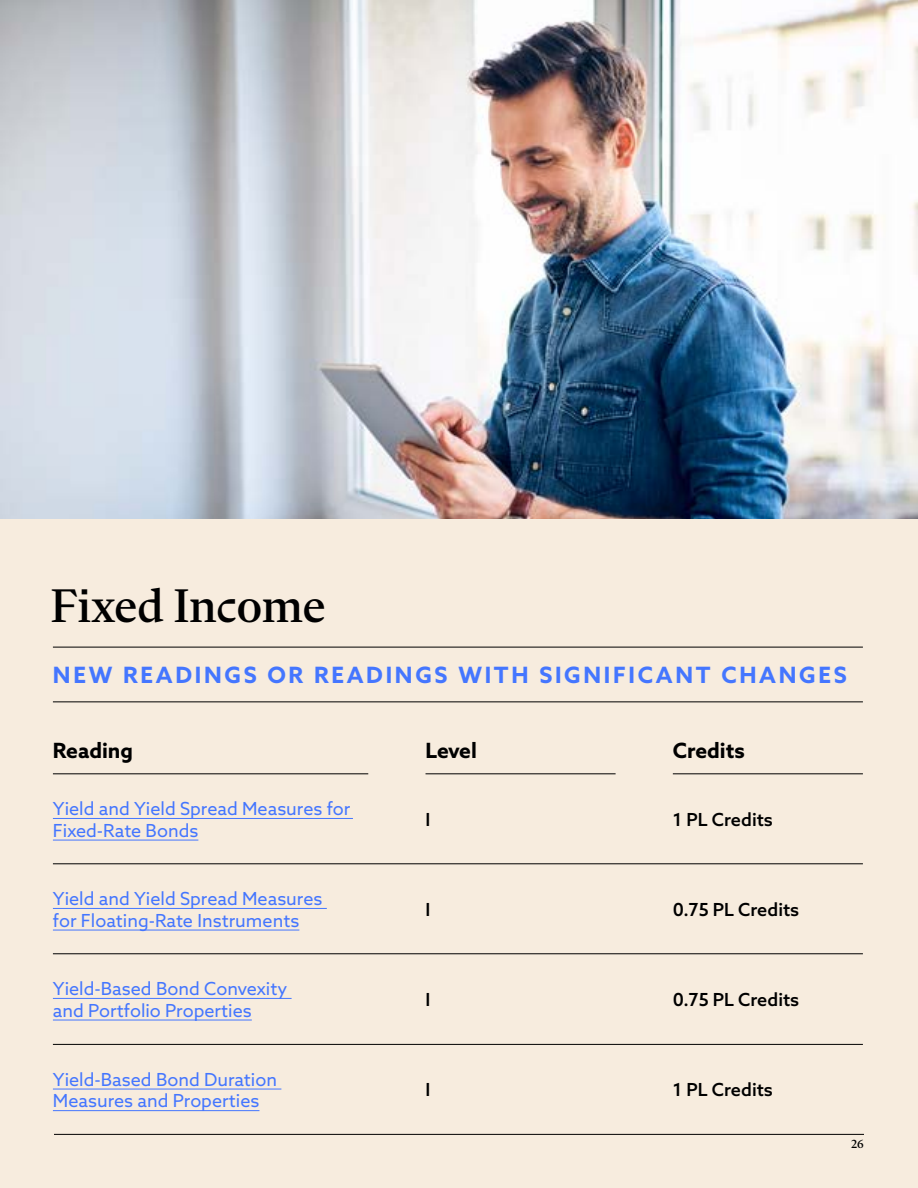
<style>
.page{position:relative;width:918px;height:1188px;background:#f7ecde}
.page>*{position:absolute;margin:0;border:0;box-sizing:border-box;transform-origin:0 0}
.t1{font:500 48px "Flecha S";color:#000}
.t2{font:700 22.5px "Azo Sans";letter-spacing:.12em;color:#4476ff}
.t3{font:700 21px "Azo Sans";color:#000}
.t4{font:18px/21.6px "Azo Sans";color:#4476ff}
.t5{font:500 18px "Azo Sans";color:#000}
.t6{font:500 12px "Flecha S";color:#000}
</style>
<div class="page">
<hr style="left:53px;top:908px;width:274px;height:1px;background:#4476ff">
<hr style="left:53px;top:930px;width:246px;height:1px;background:#4476ff">
<hr style="left:53px;top:998px;width:239px;height:1px;background:#4476ff">
<hr style="left:53px;top:1020px;width:199px;height:1px;background:#4476ff">
<hr style="left:53px;top:1089px;width:228px;height:1px;background:#4476ff">
<hr style="left:53px;top:1110px;width:206px;height:1px;background:#4476ff">
<hr style="left:53px;top:647px;width:810px;height:1px;background:#000">
<hr style="left:53px;top:701px;width:810px;height:1px;background:#000">
<hr style="left:53px;top:953px;width:810px;height:1px;background:#000">
<hr style="left:53px;top:863px;width:810px;height:1px;background:#000">
<hr style="left:53px;top:1044px;width:810px;height:1px;background:#000">
<hr style="left:54px;top:1134px;width:810px;height:1px;background:#000">
<hr style="left:53px;top:773px;width:315px;height:1px;background:#000">
<hr style="left:426px;top:773px;width:190px;height:1px;background:#000">
<hr style="left:673px;top:773px;width:190px;height:1px;background:#000">
<img style="left:0;top:0;width:918px;height:518px">
<hr style="left:53px;top:818px;width:300px;height:1px;background:#4476ff">
<hr style="left:53px;top:840px;width:145px;height:1px;background:#4476ff">
<h1 class="t1" style="left:51px;top:578px;width:276px">Fixed Income</h1>
<p class="t2" style="left:53px;top:660px;width:795px">NEW READINGS OR READINGS WITH SIGNIFICANT CHANGES</p>
<p class="t3" style="left:53px;top:736px;width:82px">Reading</p>
<p class="t3" style="left:426px;top:736px;width:53px">Level</p>
<p class="t3" style="left:673px;top:736px;width:73px">Credits</p>
<p class="t4" style="left:53px;top:798px;width:299px">Yield and Yield Spread Measures for<br>Fixed-Rate Bonds</p>
<p class="t4" style="left:53px;top:887px;width:271px">Yield and Yield Spread Measures for Floating-Rate Instruments</p>
<p class="t4" style="left:53px;top:977px;width:236px">Yield-Based Bond Convexity and Portfolio Properties</p>
<p class="t4" style="left:53px;top:1068px;width:226px">Yield-Based Bond Duration<br>Measures and Properties</p>
<p class="t5" style="left:426px;top:807px;width:6px">I</p>
<p class="t5" style="left:426px;top:897px;width:6px">I</p>
<p class="t5" style="left:673px;top:807px;width:102px">1 PL Credits</p>
<p class="t5" style="left:673px;top:897px;width:128px">0.75 PL Credits</p>
<p class="t5" style="left:426px;top:988px;width:6px">I</p>
<p class="t5" style="left:673px;top:988px;width:128px">0.75 PL Credits</p>
<p class="t5" style="left:426px;top:1078px;width:6px">I</p>
<p class="t5" style="left:673px;top:1078px;width:102px">1 PL Credits</p>
<p class="t6" style="left:851px;top:1137px;width:14px">26</p>
</div>
